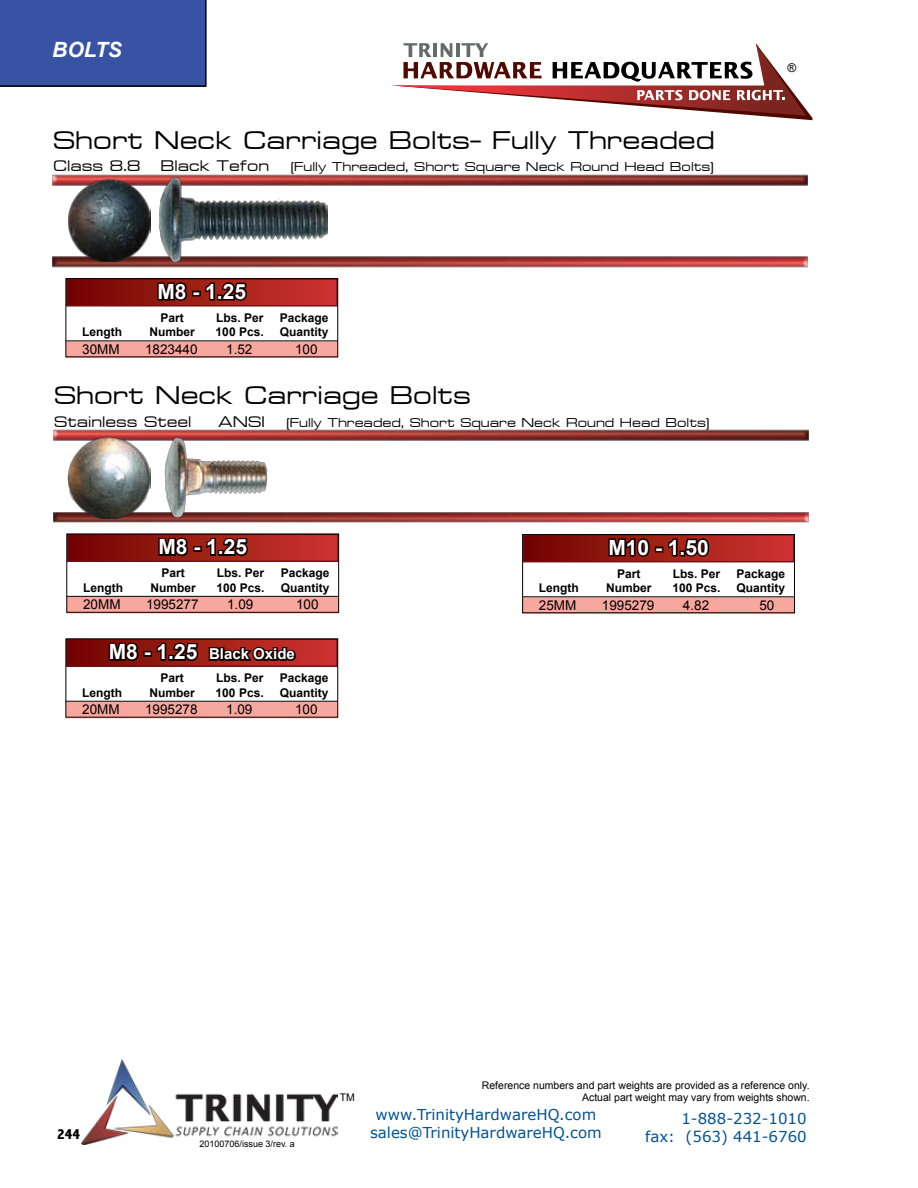
<style>
.page{position:relative;width:918px;height:1188px;background:#fff}
.page>*{position:absolute;margin:0;border:0;box-sizing:border-box;transform-origin:0 0}
.t1{font:30px "Metrostyle Extended";color:#000}
.t2{font:700 21px "Arial";color:#fff}
.t3{font:italic 700 21px "Arial";color:#fff}
.t4{font:18px "Metrostyle Extended";color:#000}
.t5{font:15px "Metrostyle Extended";color:#000}
.t6{font:15px/18px "Verdana";color:#005295;text-align:center}
.t7{font:700 15px "Arial";color:#fff}
.t8{font:800 condensed 15px "Abadi";color:#000}
.t9{font:13.5px "Arial";color:#000}
.t10{font:700 12px "Arial";color:#000}
.t11{font:12px "Arial";color:#000}
.t12{font:10.5px/12.6px "Arial";color:#000;text-align:right}
.t13{font:9px "Arial";color:#000}
.s1{font-size:18px}
.s2{font-size:21px}
</style>
<div class="page">
<div style="left:0;top:0;width:207px;height:87px;background:#3953a4"></div>
<svg style="left:392px;top:43px;width:421px;height:77px"></svg>
<img style="left:52px;top:256px;width:756px;height:12px">
<img style="left:52px;top:174px;width:756px;height:12px">
<div style="left:66px;top:341px;width:272px;height:17px;background:#f8a79e;border:2px solid #f8a79e"></div>
<hr style="left:66px;top:341px;width:272px;height:1px;background:#000">
<svg style="left:68px;top:280px;width:268px;height:24px;background:#9e1d17"></svg>
<div style="left:66px;top:278px;width:272px;height:28px;border:1px solid #6e1319"></div>
<svg style="left:156px;top:263px;width:33px;height:43px"></svg>
<div style="left:192px;top:291px;width:9px;height:5px;border:3px solid #0d0000"></div>
<svg style="left:204px;top:280px;width:45px;height:22px"></svg>
<img style="left:53px;top:512px;width:756px;height:11px">
<img style="left:53px;top:430px;width:756px;height:11px">
<div style="left:67px;top:597px;width:272px;height:17px;background:#f8a79e;border:2px solid #f8a79e"></div>
<hr style="left:67px;top:596px;width:272px;height:1px;background:#000">
<svg style="left:69px;top:536px;width:268px;height:24px;background:#9e1d17"></svg>
<div style="left:67px;top:534px;width:272px;height:28px;border:1px solid #6e1319"></div>
<svg style="left:157px;top:518px;width:33px;height:43px"></svg>
<div style="left:193px;top:546px;width:9px;height:6px;border:3px solid #0d0000"></div>
<svg style="left:205px;top:536px;width:45px;height:22px"></svg>
<div style="left:66px;top:702px;width:272px;height:16px;background:#f8a79e;border:2px solid #f8a79e"></div>
<hr style="left:66px;top:701px;width:272px;height:1px;background:#000">
<svg style="left:68px;top:641px;width:268px;height:24px;background:#9c1a16"></svg>
<div style="left:66px;top:639px;width:272px;height:28px;border:1px solid #6e1319"></div>
<svg style="left:107px;top:638px;width:34px;height:28px"></svg>
<div style="left:143px;top:651px;width:9px;height:6px;border:3px solid #0d0000"></div>
<svg style="left:155px;top:641px;width:46px;height:22px"></svg>
<svg style="left:207px;top:638px;width:91px;height:26px;background:#631712"></svg>
<div style="left:522px;top:597px;width:273px;height:17px;background:#f8a79e;border:2px solid #f8a79e"></div>
<hr style="left:522px;top:597px;width:273px;height:1px;background:#000">
<svg style="left:525px;top:536px;width:267px;height:24px;background:#9e1c17"></svg>
<div style="left:523px;top:534px;width:271px;height:28px;border:1px solid #6e1319"></div>
<svg style="left:607px;top:519px;width:45px;height:43px"></svg>
<div style="left:655px;top:547px;width:8px;height:5px;border:3px solid #0d0000"></div>
<svg style="left:667px;top:536px;width:44px;height:23px"></svg>
<img style="left:68px;top:179px;width:82px;height:82px">
<img style="left:159px;top:177px;width:169px;height:85px">
<img style="left:161px;top:435px;width:109px;height:85px">
<img style="left:68px;top:436px;width:82px;height:83px">
<div style="left:66px;top:278px;width:272px;height:79px;border:1px solid #000"></div>
<div style="left:67px;top:534px;width:272px;height:78px;border:1px solid #000"></div>
<div style="left:66px;top:639px;width:272px;height:78px;border:1px solid #000"></div>
<div style="left:522px;top:534px;width:273px;height:79px;border:1px solid #000"></div>
<img style="left:82px;top:1059px;width:256px;height:85px">
<h2 class="t3" style="left:52px;top:36px;width:71px">BOLTS</h2>
<h1 class="t1" style="left:53px;top:124px;width:663px">Short Neck Carriage Bolts- Fully Threaded</h1>
<p class="t5" style="left:53px;top:159px;width:662px"><span class="s1">Class 8.8 Black Tefon</span> (Fully Threaded, Short Square Neck Round Head Bolts)</p>
<h2 class="t2" style="left:157px;top:278px;width:90px">M8 - 1.25</h2>
<p class="t10" style="left:161px;top:310px;width:25px">Part</p>
<p class="t10" style="left:216px;top:310px;width:49px">Lbs. Per</p>
<p class="t10" style="left:280px;top:310px;width:50px">Package</p>
<p class="t10" style="left:82px;top:324px;width:41px">Length</p>
<p class="t10" style="left:150px;top:324px;width:47px">Number</p>
<p class="t10" style="left:216px;top:324px;width:50px">100 Pcs.</p>
<p class="t10" style="left:280px;top:324px;width:50px">Quantity</p>
<p class="t9" style="left:82px;top:340px;width:39px">30MM</p>
<p class="t9" style="left:145px;top:340px;width:54px">1823440</p>
<p class="t9" style="left:226px;top:340px;width:28px">1.52</p>
<p class="t9" style="left:295px;top:340px;width:24px">100</p>
<h1 class="t1" style="left:54px;top:380px;width:418px">Short Neck Carriage Bolts</h1>
<h3 class="t4" style="left:54px;top:412px;width:139px">Stainless Steel</h3>
<p class="t5" style="left:218px;top:414px;width:493px"><span class="s1">ANSI</span> (Fully Threaded, Short Square Neck Round Head Bolts)</p>
<h2 class="t2" style="left:158px;top:533px;width:90px">M8 - 1.25</h2>
<h2 class="t2" style="left:608px;top:534px;width:102px">M10 - 1.50</h2>
<p class="t11" style="left:788px;top:59px;width:10px">®</p>
<p class="t10" style="left:161px;top:565px;width:25px">Part</p>
<p class="t10" style="left:217px;top:565px;width:49px">Lbs. Per</p>
<p class="t10" style="left:281px;top:565px;width:50px">Package</p>
<p class="t10" style="left:83px;top:579px;width:41px">Length</p>
<p class="t10" style="left:150px;top:579px;width:47px">Number</p>
<p class="t10" style="left:217px;top:579px;width:50px">100 Pcs.</p>
<p class="t10" style="left:281px;top:579px;width:50px">Quantity</p>
<p class="t9" style="left:83px;top:596px;width:39px">20MM</p>
<p class="t9" style="left:146px;top:596px;width:54px">1995277</p>
<p class="t9" style="left:227px;top:596px;width:28px">1.09</p>
<p class="t9" style="left:296px;top:596px;width:24px">100</p>
<p class="t7" style="left:109px;top:644px;width:188px"><span class="s2">M8 - 1.25</span> Black Oxide</p>
<p class="t10" style="left:161px;top:670px;width:25px">Part</p>
<p class="t10" style="left:216px;top:670px;width:49px">Lbs. Per</p>
<p class="t10" style="left:280px;top:670px;width:50px">Package</p>
<p class="t10" style="left:82px;top:684px;width:41px">Length</p>
<p class="t10" style="left:150px;top:684px;width:47px">Number</p>
<p class="t10" style="left:216px;top:684px;width:50px">100 Pcs.</p>
<p class="t10" style="left:280px;top:684px;width:50px">Quantity</p>
<p class="t9" style="left:82px;top:701px;width:39px">20MM</p>
<p class="t9" style="left:145px;top:701px;width:54px">1995278</p>
<p class="t9" style="left:226px;top:701px;width:28px">1.09</p>
<p class="t9" style="left:295px;top:701px;width:24px">100</p>
<p class="t10" style="left:617px;top:565px;width:25px">Part</p>
<p class="t10" style="left:673px;top:565px;width:49px">Lbs. Per</p>
<p class="t10" style="left:737px;top:565px;width:50px">Package</p>
<p class="t10" style="left:539px;top:580px;width:41px">Length</p>
<p class="t10" style="left:606px;top:580px;width:47px">Number</p>
<p class="t10" style="left:672px;top:580px;width:50px">100 Pcs.</p>
<p class="t10" style="left:737px;top:580px;width:50px">Quantity</p>
<p class="t9" style="left:539px;top:596px;width:39px">25MM</p>
<p class="t9" style="left:602px;top:596px;width:54px">1995279</p>
<p class="t9" style="left:683px;top:596px;width:28px">4.82</p>
<p class="t9" style="left:759px;top:596px;width:17px">50</p>
<p class="t8" style="left:57px;top:1125px;width:24px">244</p>
<p class="t13" style="left:200px;top:1138px;width:97px">20100706/issue 3/rev. a</p>
<p class="t12" style="left:340px;top:1091px;width:17px">TM</p>
<p class="t12" style="left:482px;top:1079px;width:329px">Reference numbers and part weights are provided as a reference only.<br>Actual part weight may vary from weights shown.</p>
<p class="t6" style="left:370px;top:1106px;width:233px">www.TrinityHardwareHQ.com sales@TrinityHardwareHQ.com</p>
<p class="t6" style="left:645px;top:1109px;width:163px;text-align:right">1-888-232-1010<br>fax: (563) 441-6760</p>
</div>
